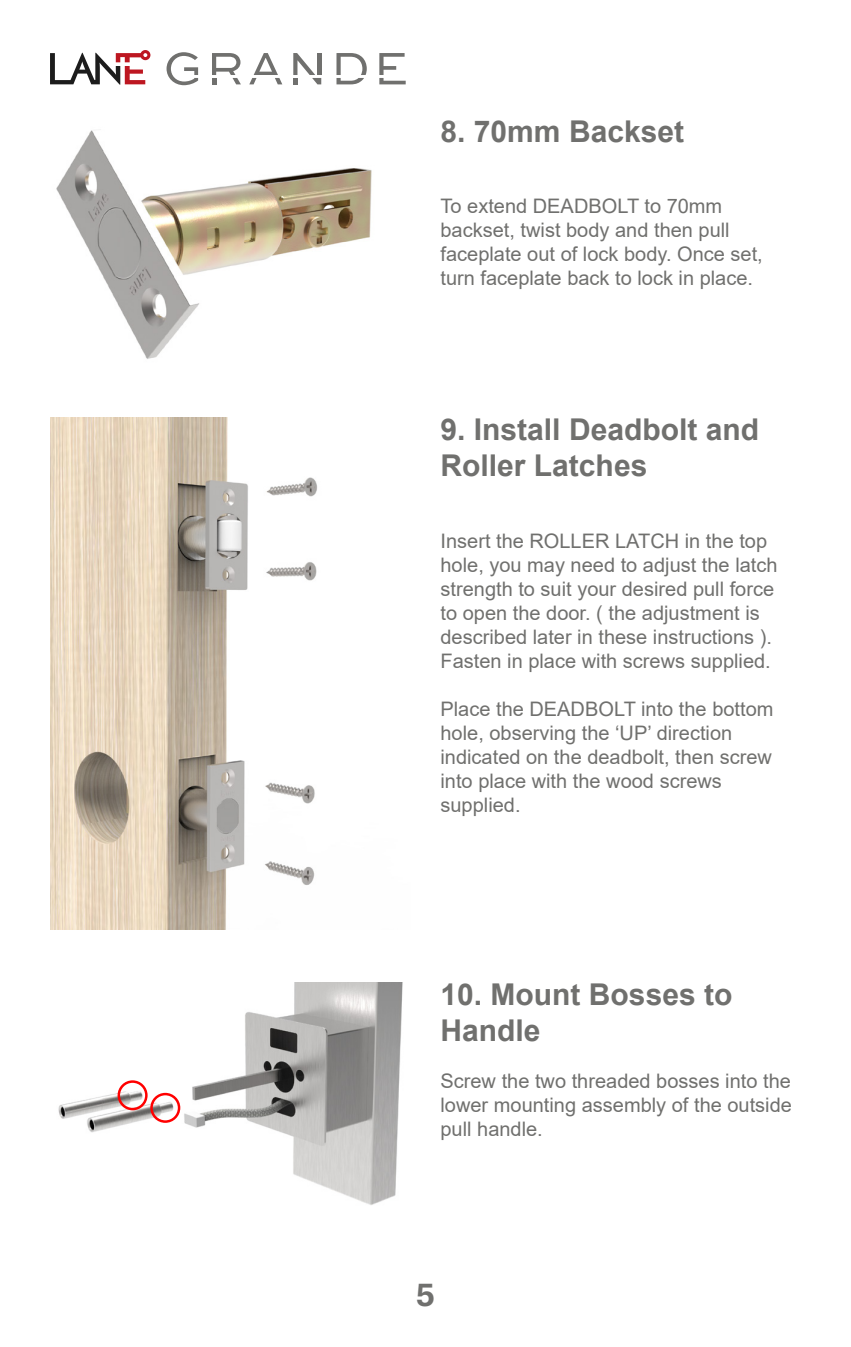
<style>
.page{position:relative;width:851px;height:1347px;background:#fff}
.page>*{position:absolute;margin:0;border:0;box-sizing:border-box;transform-origin:0 0}
.t1{font:700 30px/36px "Arial";color:#70706e}
.t2{font:700 30px "Atlas Grotesk";color:#70706e}
.t3{font:20px/24px "Arial";color:#70706e}
</style>
<div class="page">
<svg style="left:166px;top:52px;width:32px;height:33px"></svg>
<svg style="left:336px;top:53px;width:31px;height:31px"></svg>
<svg style="left:379px;top:53px;width:26px;height:31px"></svg>
<svg style="left:293px;top:53px;width:28px;height:31px"></svg>
<svg style="left:249px;top:53px;width:33px;height:31px"></svg>
<svg style="left:212px;top:53px;width:29px;height:31px"></svg>
<svg style="left:50px;top:50px;width:100px;height:35px"></svg>
<img style="left:50px;top:417px;width:267px;height:512px">
<img style="left:58px;top:982px;width:345px;height:223px">
<img style="left:56px;top:130px;width:316px;height:229px">
<div style="left:118px;top:1080px;width:30px;height:30px;border:2px solid #f00;border-radius:50%"></div>
<div style="left:150px;top:1092px;width:30px;height:30px;border:2px solid #f00;border-radius:50%"></div>
<p class="t1" style="left:440px;top:114px;width:245px">8. 70mm Backset</p>
<p class="t3" style="left:440px;top:194px;width:324px">To extend DEADBOLT to 70mm backset, twist body and then pull faceplate out of lock body. Once set, turn faceplate back to lock in place.</p>
<p class="t1" style="left:440px;top:411px;width:320px">9. Install Deadbolt and<br>Roller Latches</p>
<p class="t3" style="left:440px;top:529px;width:338px">Insert the ROLLER LATCH in the top hole, you may need to adjust the latch strength to suit your desired pull force to open the door. ( the adjustment is described later in these instructions ).<br>Fasten in place with screws supplied.</p>
<p class="t3" style="left:440px;top:697px;width:334px">Place the DEADBOLT into the bottom hole, observing the ‘UP’ direction indicated on the deadbolt, then screw into place with the wood screws supplied.</p>
<p class="t1" style="left:440px;top:977px;width:293px">10. Mount Bosses to<br>Handle</p>
<p class="t3" style="left:440px;top:1068px;width:353px;text-align:justify">Screw the two threaded bosses into the lower mounting assembly of the outside pull handle.</p>
<h1 class="t2" style="left:416px;top:1270px;width:21px">5</h1>
</div>
